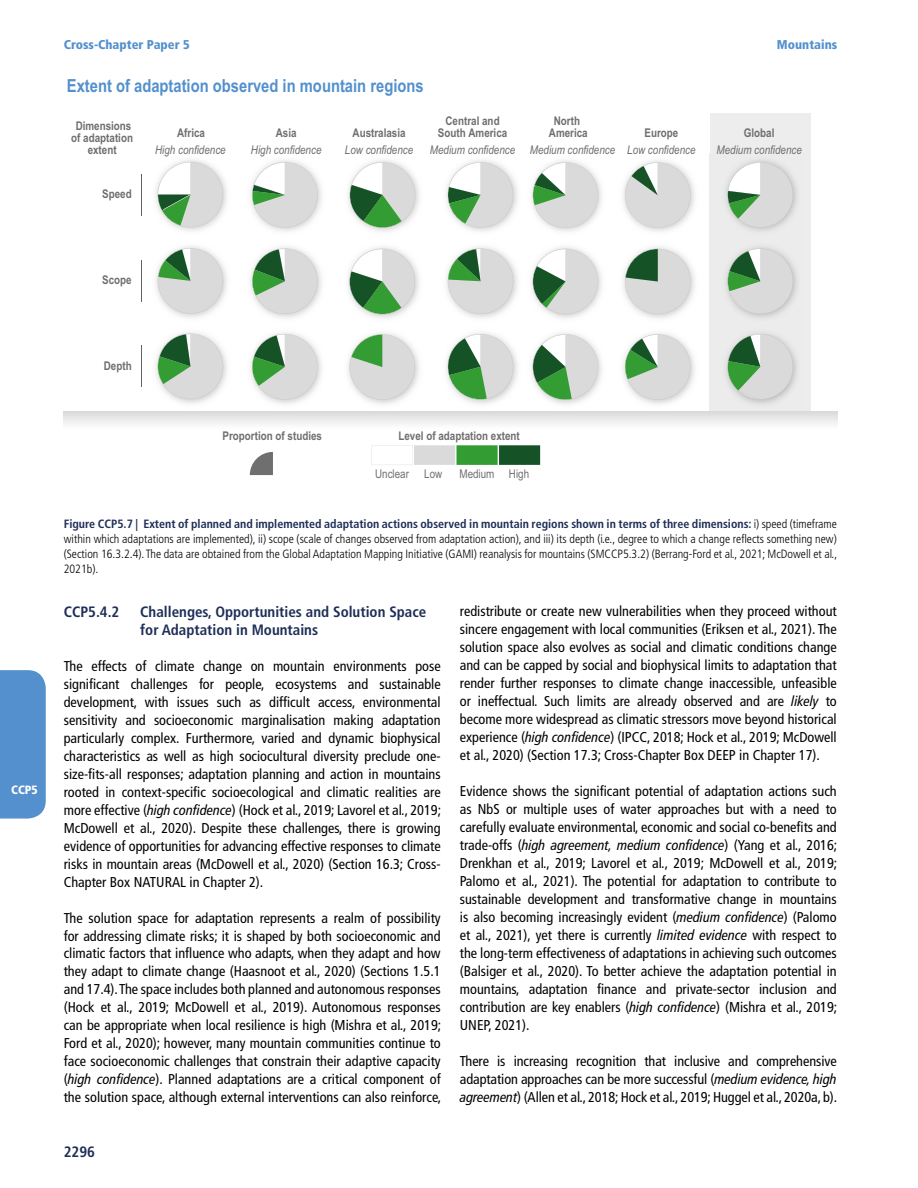
<style>
.page{position:relative;width:918px;height:1188px;background:#fff}
.page>*{position:absolute;margin:0;border:0;box-sizing:border-box;transform-origin:0 0}
.t1{font:700 18px "Arial Narrow";color:#5390cd}
.t2{font:700 condensed 15px/18px "Frutiger LT Pro";color:#1e2e57}
.t3{font:condensed 14.25px/18px "Frutiger LT Pro";color:#000;text-align:justify}
.t4{font:900 condensed 12.75px "Frutiger LT Pro";color:#5390cd}
.t5{font:300 condensed 12px/15px "Frutiger LT Pro";color:#000;text-align:justify}
.t6{font:700 12px/12px "Arial Narrow";color:#706f6f;text-align:center}
.t7{font:italic 12px "Arial Narrow";color:#706f6f}
.t8{font:12px "Arial Narrow";color:#706f6f}
.t9{font:900 condensed 12px "Frutiger LT Pro";color:#fff}
.s1{font-weight:700;color:#1e2e57}
.s2{font-style:italic}
</style>
<div class="page">
<div style="left:0;top:670px;width:46px;height:149px;background:#5390cd"></div>
<div style="left:710px;top:113px;width:101px;height:299px;background:#ededed"></div>
<hr style="left:141px;top:174px;width:1px;height:41px;background:#626462">
<svg style="left:371px;top:445px;width:169px;height:20px"></svg>
<svg style="left:250px;top:452px;width:23px;height:23px"></svg>
<hr style="left:141px;top:260px;width:1px;height:42px;background:#626462">
<hr style="left:141px;top:345px;width:1px;height:42px;background:#626462">
<img style="left:156px;top:153px;width:641px;height:258px">
<svg style="left:625px;top:249px;width:66px;height:65px;background:#bcc7bf"></svg>
<svg style="left:625px;top:162px;width:66px;height:66px"></svg>
<svg style="left:530px;top:334px;width:68px;height:68px"></svg>
<svg style="left:530px;top:249px;width:68px;height:65px"></svg>
<svg style="left:532px;top:162px;width:66px;height:66px"></svg>
<svg style="left:156px;top:334px;width:67px;height:65px"></svg>
<svg style="left:158px;top:248px;width:65px;height:66px"></svg>
<svg style="left:251px;top:334px;width:67px;height:66px"></svg>
<svg style="left:251px;top:248px;width:67px;height:66px"></svg>
<svg style="left:252px;top:162px;width:66px;height:66px"></svg>
<svg style="left:350px;top:334px;width:65px;height:66px;background:#c5d5c5"></svg>
<svg style="left:347px;top:249px;width:68px;height:67px"></svg>
<svg style="left:347px;top:162px;width:68px;height:68px"></svg>
<svg style="left:624px;top:334px;width:67px;height:66px"></svg>
<svg style="left:445px;top:334px;width:68px;height:68px"></svg>
<svg style="left:448px;top:248px;width:65px;height:66px"></svg>
<svg style="left:448px;top:162px;width:65px;height:66px"></svg>
<svg style="left:728px;top:162px;width:65px;height:66px"></svg>
<svg style="left:727px;top:248px;width:66px;height:66px"></svg>
<svg style="left:726px;top:334px;width:67px;height:66px"></svg>
<svg style="left:158px;top:162px;width:65px;height:65px"></svg>
<p class="t4" style="left:64px;top:37px;width:127px">Cross-Chapter Paper 5</p>
<p class="t4" style="left:777px;top:37px;width:62px">Mountains</p>
<p class="t1" style="left:67px;top:72px;width:358px">Extent of adaptation observed in mountain regions</p>
<p class="t6" style="left:71px;top:119px;width:63px">Dimensions of adaptation extent</p>
<p class="t6" style="left:102px;top:187px;width:31px">Speed</p>
<p class="t6" style="left:177px;top:126px;width:29px">Africa</p>
<p class="t6" style="left:276px;top:126px;width:22px">Asia</p>
<p class="t6" style="left:438px;top:114px;width:71px">Central and<br>South America</p>
<p class="t6" style="left:554px;top:114px;width:28px">North</p>
<p class="t6" style="left:353px;top:126px;width:55px">Australasia</p>
<p class="t6" style="left:549px;top:126px;width:40px">America</p>
<p class="t6" style="left:644px;top:126px;width:35px">Europe</p>
<p class="t6" style="left:744px;top:126px;width:32px">Global</p>
<p class="t7" style="left:155px;top:141px;width:72px">High confidence</p>
<p class="t7" style="left:251px;top:141px;width:72px">High confidence</p>
<p class="t7" style="left:345px;top:141px;width:70px">Low confidence</p>
<p class="t7" style="left:430px;top:141px;width:267px">Medium confidence Medium confidence Low confidence</p>
<p class="t7" style="left:717px;top:141px;width:87px">Medium confidence</p>
<p class="t6" style="left:102px;top:273px;width:31px">Scope</p>
<p class="t9" style="left:11px;top:782px;width:28px">CCP5</p>
<p class="t6" style="left:104px;top:359px;width:29px">Depth</p>
<p class="t6" style="left:223px;top:430px;width:101px">Proportion of studies</p>
<p class="t6" style="left:399px;top:430px;width:123px">Level of adaptation extent</p>
<p class="t8" style="left:375px;top:464px;width:35px">Unclear</p>
<p class="t8" style="left:424px;top:464px;width:20px">Low</p>
<p class="t8" style="left:460px;top:464px;width:71px">Medium High</p>
<p class="t5" style="left:64px;top:517px;width:775px"><span class="s1">Figure CCP5.7 | Extent of planned and implemented adaptation actions observed in mountain regions shown in terms of three dimensions:</span> i) speed (timeframe within which adaptations are implemented), ii) scope (scale of changes observed from adaptation action), and iii) its depth (i.e., degree to which a change reflects something new) (Section 16.3.2.4). The data are obtained from the Global Adaptation Mapping Initiative (GAMI) reanalysis for mountains (SMCCP5.3.2) (Berrang-Ford et al., 2021; McDowell et al., 2021b).</p>
<p class="t2" style="left:64px;top:602px;width:57px">CCP5.4.2</p>
<p class="t2" style="left:140px;top:602px;width:288px">Challenges, Opportunities and Solution Space for Adaptation in Mountains</p>
<p class="t3" style="left:64px;top:657px;width:379px">The effects of climate change on mountain environments pose significant challenges for people, ecosystems and sustainable development, with issues such as difficult access, environmental sensitivity and socioeconomic marginalisation making adaptation particularly complex. Furthermore, varied and dynamic biophysical characteristics as well as high sociocultural diversity preclude one&shy;size-fits-all responses; adaptation planning and action in mountains rooted in context-specific socioecological and climatic realities are more effective (<span class="s2">high confidence</span>) (Hock et al., 2019; Lavorel et al., 2019; McDowell et al., 2020). Despite these challenges, there is growing evidence of opportunities for advancing effective responses to climate risks in mountain areas (McDowell et al., 2020) (Section 16.3; Cross-Chapter Box NATURAL in Chapter 2).</p>
<p class="t3" style="left:64px;top:909px;width:379px">The solution space for adaptation represents a realm of possibility for addressing climate risks; it is shaped by both socioeconomic and climatic factors that influence who adapts, when they adapt and how they adapt to climate change (Haasnoot et al., 2020) (Sections 1.5.1 and 17.4). The space includes both planned and autonomous responses (Hock et al., 2019; McDowell et al., 2019). Autonomous responses can be appropriate when local resilience is high (Mishra et al., 2019; Ford et al., 2020); however, many mountain communities continue to face socioeconomic challenges that constrain their adaptive capacity (<span class="s2">high confidence</span>). Planned adaptations are a critical component of the solution space, although external interventions can also reinforce,</p>
<p class="t2" style="left:64px;top:1143px;width:33px">2296</p>
<p class="t3" style="left:460px;top:603px;width:378px">redistribute or create new vulnerabilities when they proceed without sincere engagement with local communities (Eriksen et al., 2021). The solution space also evolves as social and climatic conditions change and can be capped by social and biophysical limits to adaptation that render further responses to climate change inaccessible, unfeasible or ineffectual. Such limits are already observed and are <span class="s2">likely</span> to become more widespread as climatic stressors move beyond historical experience (<span class="s2">high confidence</span>) (IPCC, 2018; Hock et al., 2019; McDowell et al., 2020) (Section 17.3; Cross-Chapter Box DEEP in Chapter 17).</p>
<p class="t3" style="left:460px;top:783px;width:379px">Evidence shows the significant potential of adaptation actions such as NbS or multiple uses of water approaches but with a need to carefully evaluate environmental, economic and social co-benefits and trade-offs (<span class="s2">high agreement, medium confidence</span>) (Yang et al., 2016; Drenkhan et al., 2019; Lavorel et al., 2019; McDowell et al., 2019; Palomo et al., 2021). The potential for adaptation to contribute to sustainable development and transformative change in mountains is also becoming increasingly evident (<span class="s2">medium confidence</span>) (Palomo et al., 2021), yet there is currently <span class="s2">limited evidence</span> with respect to the long-term effectiveness of adaptations in achieving such outcomes (Balsiger et al., 2020). To better achieve the adaptation potential in mountains, adaptation finance and private-sector inclusion and contribution are key enablers (<span class="s2">high confidence</span>) (Mishra et al., 2019; UNEP, 2021).</p>
<p class="t3" style="left:460px;top:1053px;width:379px">There is increasing recognition that inclusive and comprehensive adaptation approaches can be more successful (<span class="s2">medium evidence, high agreement</span>) (Allen et al., 2018; Hock et al., 2019; Huggel et al., 2020a, b).</p>
</div>
